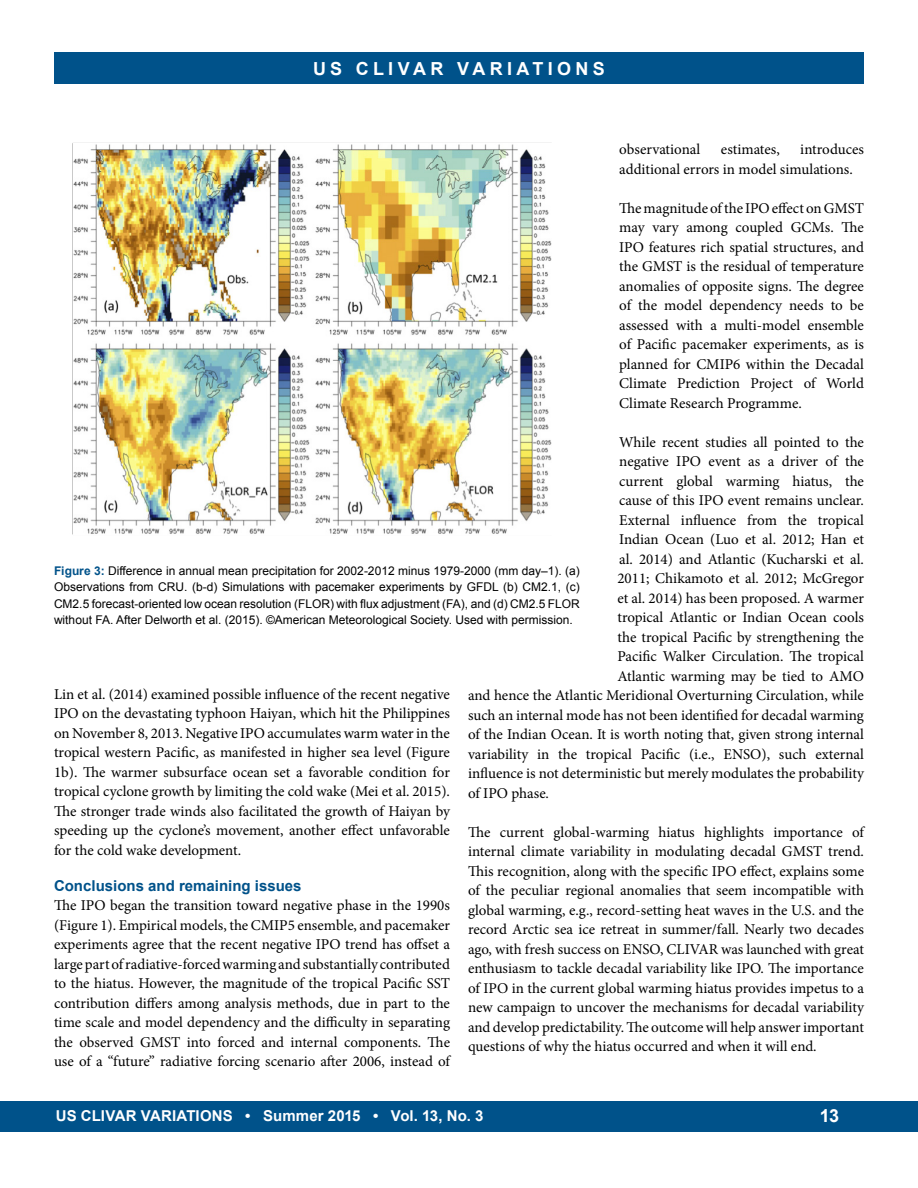
<style>
.page{position:relative;width:918px;height:1188px;background:#fff}
.page>*{position:absolute;margin:0;border:0;box-sizing:border-box;transform-origin:0 0}
.t1{font:700 18px "Arial";letter-spacing:.235em;color:#fff}
.t2{font:15px/19.5px "Minion Pro";color:#000;text-align:justify}
.t3{font:700 15px "Arial";letter-spacing:.005em;color:#fff}
.t4{font:700 15px "Arial";color:#00528a}
.t5{font:12px/16.5px "Arial";color:#000;text-align:justify}
.s1{font-weight:700;color:#00528a}
</style>
<div class="page">
<div style="left:54px;top:52px;width:810px;height:32px;background:#00528a"></div>
<div style="left:0;top:1101px;width:918px;height:31px;background:#00528a"></div>
<img style="left:72px;top:142px;width:480px;height:393px">
<p class="t1" style="left:313px;top:57px;width:293px">US CLIVAR VARIATIONS</p>
<p class="t2" style="left:619px;top:140px;width:246px;text-indent:181px">introduces additional errors in model simulations.</p>
<p class="t2" style="left:619px;top:198px;width:246px">The magnitude of the IPO effect on GMST may vary among coupled GCMs. The IPO features rich spatial structures, and the GMST is the residual of temperature anomalies of opposite signs. The degree of the model dependency needs to be assessed with a multi-model ensemble of Pacific pacemaker experiments, as is planned for CMIP6 within the Decadal Climate Prediction Project of World Climate Research Programme.</p>
<p class="t2" style="left:619px;top:432px;width:246px">While recent studies all pointed to the</p>
<p class="t2" style="left:619px;top:452px;width:246px">negative IPO event as a driver of the</p>
<p class="t2" style="left:619px;top:471px;width:246px">current global warming hiatus, the</p>
<p class="t2" style="left:619px;top:491px;width:246px">cause of this IPO event remains unclear.</p>
<p class="t2" style="left:619px;top:510px;width:246px">External influence from the tropical</p>
<p class="t2" style="left:619px;top:530px;width:246px">Indian Ocean (Luo et al. 2012; Han et</p>
<p class="t2" style="left:619px;top:549px;width:246px">al. 2014) and Atlantic (Kucharski et al.</p>
<p class="t2" style="left:617px;top:569px;width:248px">2011; Chikamoto et al. 2012; McGregor</p>
<p class="t2" style="left:617px;top:588px;width:248px">et al. 2014) has been proposed. A warmer</p>
<p class="t2" style="left:617px;top:608px;width:248px">tropical Atlantic or Indian Ocean cools</p>
<p class="t2" style="left:617px;top:627px;width:248px">the tropical Pacific by strengthening the</p>
<p class="t2" style="left:617px;top:647px;width:248px">Pacific Walker Circulation. The tropical</p>
<p class="t2" style="left:617px;top:666px;width:248px">Atlantic warming may be tied to AMO</p>
<p class="t2" style="left:468px;top:686px;width:398px">and hence the Atlantic Meridional Overturning Circulation, while</p>
<p class="t2" style="left:468px;top:705px;width:397px">such an internal mode has not been identified for decadal warming</p>
<p class="t2" style="left:468px;top:725px;width:398px">of the Indian Ocean. It is worth noting that, given strong internal</p>
<p class="t2" style="left:468px;top:744px;width:398px">variability in the tropical Pacific (i.e., ENSO), such external</p>
<p class="t2" style="left:468px;top:764px;width:397px">influence is not deterministic but merely modulates the probability</p>
<p class="t2" style="left:468px;top:783px;width:83px">of IPO phase.</p>
<p class="t2" style="left:468px;top:822px;width:398px">The current global-warming hiatus highlights importance of internal climate variability in modulating decadal GMST trend.<br>This recognition, along with the specific IPO effect, explains some of the peculiar regional anomalies that seem incompatible with global warming, e.g., record-setting heat waves in the U.S. and the record Arctic sea ice retreat in summer/fall. Nearly two decades ago, with fresh success on ENSO, CLIVAR was launched with great enthusiasm to tackle decadal variability like IPO. The importance of IPO in the current global warming hiatus provides impetus to a new campaign to uncover the mechanisms for decadal variability and develop predictability. The outcome will help answer important questions of why the hiatus occurred and when it will end.</p>
<p class="t2" style="left:619px;top:140px;width:83px">observational</p>
<p class="t2" style="left:721px;top:140px;width:60px">estimates,</p>
<p class="t5" style="left:54px;top:563px;width:527px"><span class="s1">Figure 3:</span> Difference in annual mean precipitation for 2002-2012 minus 1979-2000 (mm day–1). (a)<br>Observations from CRU. (b-d) Simulations with pacemaker experiments by GFDL (b) CM2.1, (c)<br>CM2.5 forecast-oriented low ocean resolution (FLOR) with flux adjustment (FA), and (d) CM2.5 FLOR without FA. After Delworth et al. (2015). ©American Meteorological Society. Used with permission.</p>
<p class="t2" style="left:54px;top:684px;width:398px">Lin et al. (2014) examined possible influence of the recent negative IPO on the devastating typhoon Haiyan, which hit the Philippines on November 8, 2013. Negative IPO accumulates warm water in the tropical western Pacific, as manifested in higher sea level (Figure 1b). The warmer subsurface ocean set a favorable condition for tropical cyclone growth by limiting the cold wake (Mei et al. 2015).<br>The stronger trade winds also facilitated the growth of Haiyan by speeding up the cyclone’s movement, another effect unfavorable for the cold wake development.</p>
<p class="t4" style="left:54px;top:876px;width:249px">Conclusions and remaining issues</p>
<p class="t2" style="left:54px;top:896px;width:398px">The IPO began the transition toward negative phase in the 1990s (Figure 1). Empirical models, the CMIP5 ensemble, and pacemaker experiments agree that the recent negative IPO trend has offset a large part of radiative-forced warming and substantially contributed to the hiatus. However, the magnitude of the tropical Pacific SST contribution differs among analysis methods, due in part to the time scale and model dependency and the difficulty in separating the observed GMST into forced and internal components. The use of a “future” radiative forcing scenario after 2006, instead of</p>
<p class="t3" style="left:56px;top:1106px;width:429px">US CLIVAR VARIATIONS • Summer 2015 • Vol. 13, No. 3</p>
<p class="t1" style="left:820px;top:1104px;width:21px">13</p>
</div>
